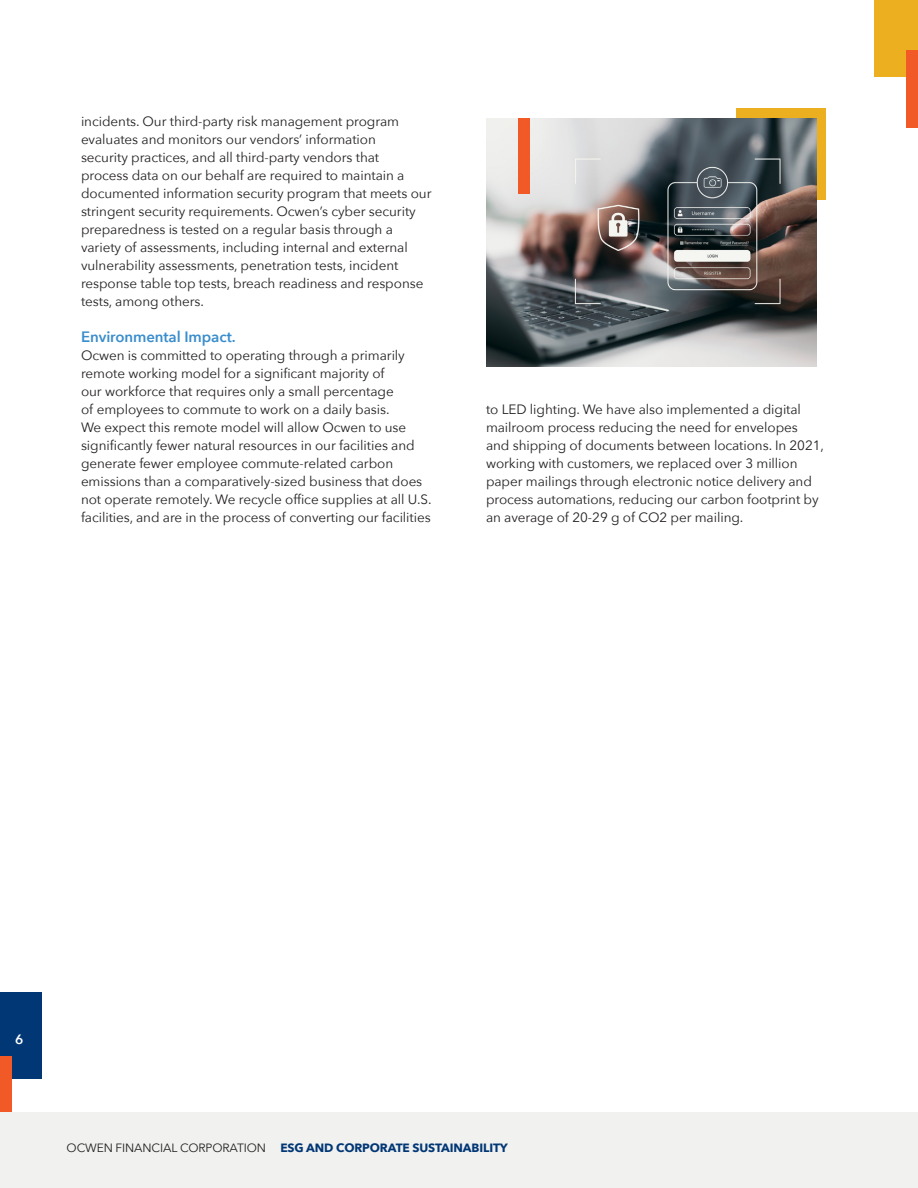
<style>
.page{position:relative;width:918px;height:1188px;background:#fff}
.page>*{position:absolute;margin:0;border:0;box-sizing:border-box;transform-origin:0 0}
._2h{font:600 15px "Avenir Next";letter-spacing:-.005em;color:#398dcc}
.t1{font:13.5px/18px "Avenir Next";letter-spacing:-.005em;color:#231f20}
.t2{font:600 13.5px "Avenir Next";color:#fff}
.t3{font:700 12px "Avenir Next";letter-spacing:-.01em;color:#013775}
.s1{font-weight:400;color:#231f20}
</style>
<div class="page">
<div style="left:875px;top:0;width:43px;height:77px;background:#ecaf20"></div>
<div style="left:0;top:992px;width:42px;height:86px;background:#013775"></div>
<div style="left:0;top:1113px;width:918px;height:75px;background:#f1f1f0"></div>
<div style="left:906px;top:51px;width:12px;height:77px;background:#f15926"></div>
<div style="left:0;top:1056px;width:12px;height:56px;background:#f15926"></div>
<div style="left:737px;top:108px;width:89px;height:92px;background:#ecaf20"></div>
<img style="left:486px;top:118px;width:330px;height:249px">
<div style="left:518px;top:118px;width:11px;height:76px;background:#f15926"></div>
<p class="t1" style="left:81px;top:112px;width:352px">incidents. Our third-party risk management program evaluates and monitors our vendors’ information<br>security practices, and all third-party vendors that<br>process data on our behalf are required to maintain a documented information security program that meets our stringent security requirements. Ocwen’s cyber security preparedness is tested on a regular basis through a variety of assessments, including internal and external vulnerability assessments, penetration tests, incident response table top tests, breach readiness and response tests, among others.</p>
<p class="_2h" style="left:81px;top:324px;width:156px">Environmental Impact.</p>
<p class="t1" style="left:81px;top:346px;width:352px">Ocwen is committed to operating through a primarily remote working model for a significant majority of<br>our workforce that requires only a small percentage<br>of employees to commute to work on a daily basis.<br>We expect this remote model will allow Ocwen to use significantly fewer natural resources in our facilities and generate fewer employee commute-related carbon emissions than a comparatively-sized business that does not operate remotely. We recycle office supplies at all U.S. facilities, and are in the process of converting our facilities</p>
<p class="t1" style="left:486px;top:400px;width:340px">to LED lighting. We have also implemented a digital mailroom process reducing the need for envelopes and shipping of documents between locations. In 2021, working with customers, we replaced over 3 million paper mailings through electronic notice delivery and process automations, reducing our carbon footprint by an average of 20-29 g of CO2 per mailing.</p>
<p class="t2" style="left:15px;top:1028px;width:10px">6</p>
<p class="t3" style="left:67px;top:1137px;width:443px"><span class="s1">OCWEN FINANCIAL CORPORATION</span> ESG AND CORPORATE SUSTAINABILITY</p>
</div>
